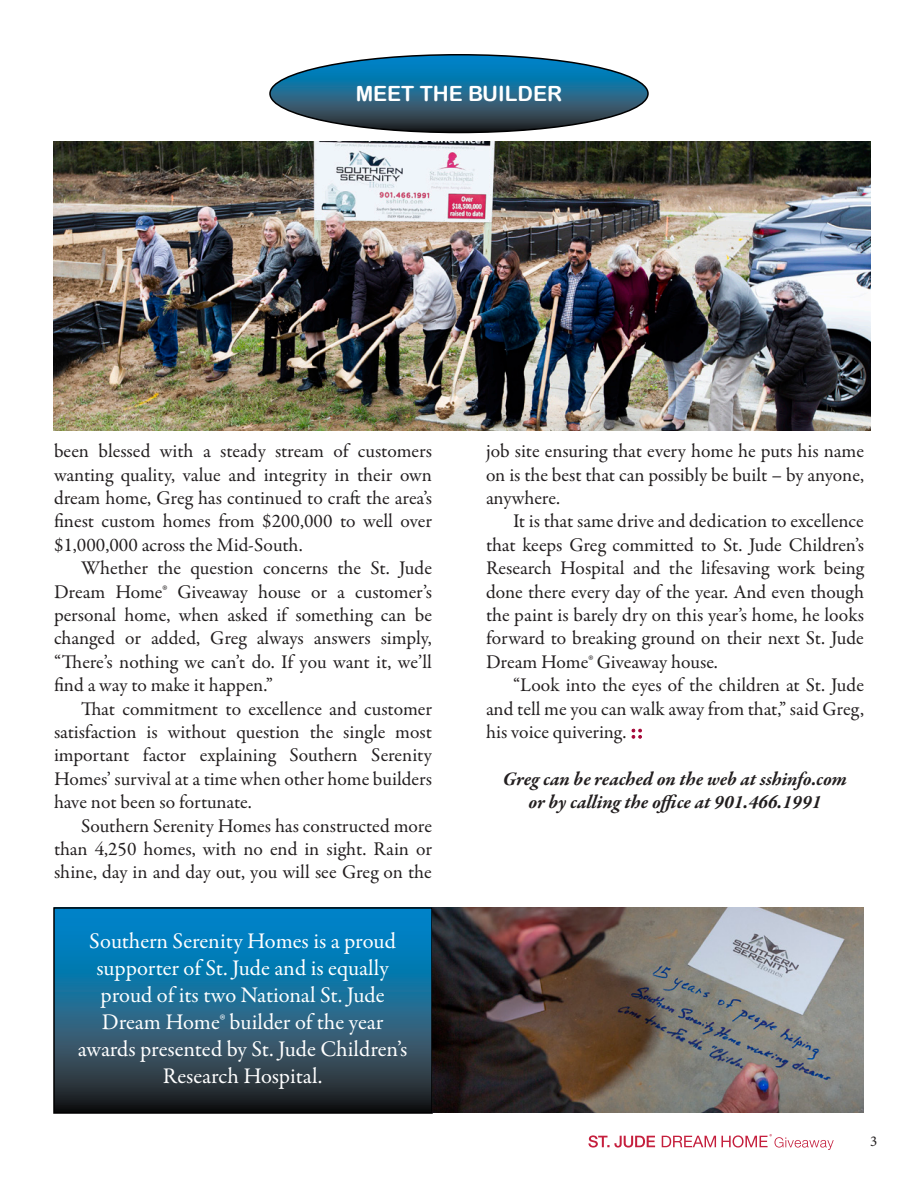
<style>
.page{position:relative;width:918px;height:1188px;background:#fff}
.page>*{position:absolute;margin:0;border:0;box-sizing:border-box;transform-origin:0 0}
.t1{font:22.5px/27px "Garamond Premr Pro";color:#fff;text-align:center}
.t2{font:21px "Arial Rounded MT Bold";color:#fff}
.t3{font:19.5px/23.4px "Garamond Premr Pro";letter-spacing:-.005em;color:#231f20;text-align:justify}
.t4{font:italic 700 19.5px/23.4px "Garamond Premr Pro";letter-spacing:-.005em;color:#231f20;text-align:center}
.t5{font:15px "Minion Pro";color:#231f20}
.s1{font-size:24px;color:#a30234}
</style>
<div class="page">
<svg style="left:588px;top:1134px;width:246px;height:16px"></svg>
<img style="left:53px;top:141px;width:817px;height:290px">
<svg style="left:56px;top:910px;width:374px;height:201px;background:#1a6083"></svg>
<div style="left:53px;top:907px;width:380px;height:207px;border:2px solid #000001"></div>
<img style="left:432px;top:908px;width:432px;height:205px">
<svg style="left:270px;top:55px;width:378px;height:78px"></svg>
<div style="left:269px;top:54px;width:380px;height:79px;border:2px solid #000001;border-radius:50%"></div>
<p class="t2" style="left:356px;top:81px;width:208px">MEET THE BUILDER</p>
<p class="t3" style="left:54px;top:440px;width:380px">been blessed with a steady stream of customers wanting quality, value and integrity in their own dream home, Greg has continued to craft the area’s finest custom homes from $200,000 to well over $1,000,000 across the Mid-South.</p>
<p class="t3" style="left:54px;top:557px;width:380px;text-indent:27px">Whether the question concerns the St. Jude Dream Home® Giveaway house or a customer’s personal home, when asked if something can be changed or added, Greg always answers simply, “There’s nothing we can’t do. If you want it, we’ll find a way to make it happen.”</p>
<p class="t3" style="left:54px;top:697px;width:380px;text-indent:27px">That commitment to excellence and customer satisfaction is without question the single most important factor explaining Southern Serenity Homes’ survival at a time when other home builders have not been so fortunate.</p>
<p class="t3" style="left:54px;top:814px;width:380px;text-indent:27px">Southern Serenity Homes has constructed more than 4,250 homes, with no end in sight. Rain or shine, day in and day out, you will see Greg on the</p>
<p class="t1" style="left:78px;top:928px;width:331px">Southern Serenity Homes is a proud supporter of St. Jude and is equally proud of its two National St. Jude<br>Dream Home® builder of the year awards presented by St. Jude Children’s<br>Research Hospital.</p>
<p class="t3" style="left:486px;top:440px;width:380px">job site ensuring that every home he puts his name on is the best that can possibly be built – by anyone, anywhere.</p>
<p class="t3" style="left:486px;top:510px;width:380px;text-indent:27px">It is that same drive and dedication to excellence that keeps Greg committed to St. Jude Children’s Research Hospital and the lifesaving work being done there every day of the year. And even though the paint is barely dry on this year’s home, he looks forward to breaking ground on their next St. Jude Dream Home® Giveaway house.</p>
<p class="t3" style="left:486px;top:674px;width:380px;text-indent:27px">“Look into the eyes of the children at St. Jude and tell me you can walk away from that,” said Greg, his voice quivering. <span class="s1">::</span></p>
<p class="t4" style="left:503px;top:768px;width:346px">Greg can be reached on the web at sshinfo.com or by calling the office at 901.466.1991</p>
<p class="t5" style="left:870px;top:1132px;width:9px">3</p>
</div>
